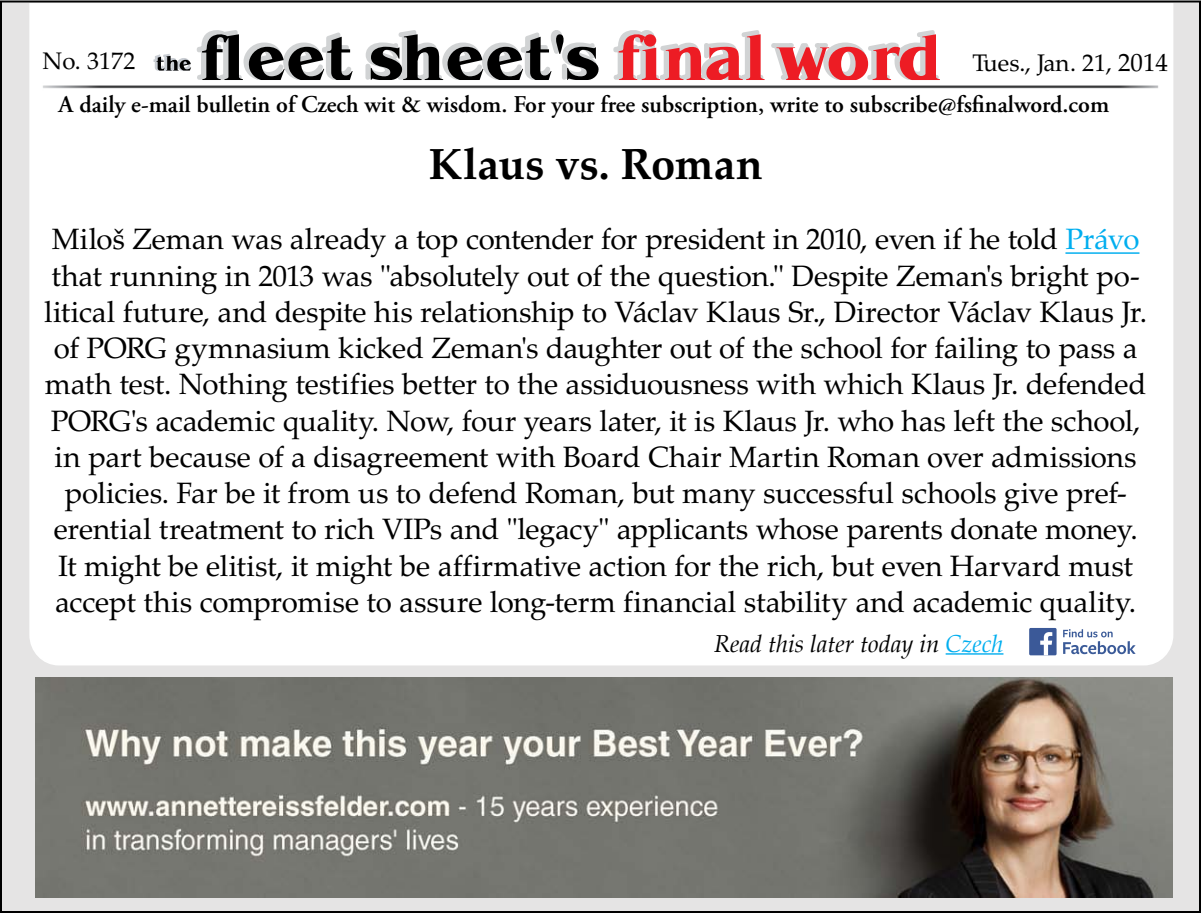
<style>
.page{position:relative;width:1201px;height:913px;background:#fff}
.page>*{position:absolute;margin:0;border:0;box-sizing:border-box;transform-origin:0 0}
.t1{font:700 43.6px "Palatino LTCE";letter-spacing:-.005em;color:#000}
.t2{font:29.4px/36.2px "Palatino LTCE";letter-spacing:-.01em;color:#000;text-align:center}
.t3{font:600 24px "Adobe Garamond Pro";color:#000}
.t4{font:italic 24px "Palatino";color:#000}
.t5{font:24px "Palatino LTCE";color:#000}
.s1{font-size:25px}
.s2{color:#00aeef}
</style>
<div class="page">
<div style="left:1px;top:1px;width:1198px;height:910px;background:#e5e4e4"></div>
<div style="left:28px;top:1px;width:1146px;height:665px;background:#fff"></div>
<img style="left:40px;top:83px;width:1120px;height:7px">
<svg style="left:153px;top:30px;width:446px;height:50px;background:#a3a3a4"></svg>
<svg style="left:611px;top:30px;width:328px;height:50px;background:#eda0a3"></svg>
<hr style="left:945px;top:653px;width:58px;height:1px;background:#00aeef">
<svg style="left:1062px;top:629px;width:73px;height:25px;background:#c8d1e2"></svg>
<div style="left:1028px;top:627px;width:28px;height:28px;background:#3b5998;border-radius:2px"></div>
<svg style="left:1040px;top:632px;width:12px;height:23px"></svg>
<hr style="left:1065px;top:252px;width:74px;height:2px;background:#00aeef">
<img style="left:36px;top:677px;width:1136px;height:219px">
<p class="t5" style="left:42px;top:47px;width:94px">No. 3172</p>
<p class="t5" style="left:972px;top:49px;width:197px">Tues., Jan. 21, <span class="s1">2014</span></p>
<p class="t3" style="left:59px;top:90px;width:1051px">A daily e-mail bulletin of Czech wit &amp; wisdom. For your free subscription, write to subscribe@fsfinalword.com</p>
<p class="t1" style="left:428px;top:138px;width:335px">Klaus vs. Roman</p>
<p class="t2" style="left:44px;top:222px;width:1104px">Miloš Zeman was already a top contender for president in 2010, even if he told <span class="s2">Právo </span>that running in 2013 was "absolutely out of the question." Despite Zeman's bright po&shy;litical future, and despite his relationship to Václav Klaus Sr., Director Václav Klaus Jr. of PORG gymnasium kicked Zeman's daughter out of the school for failing to pass a math test. Nothing testifies better to the assiduousness with which Klaus Jr. defended PORG's academic quality. Now, four years later, it is Klaus Jr. who has left the school, in part because of a disagreement with Board Chair Martin Roman over admissions policies. Far be it from us to defend Roman, but many successful schools give pref&shy;erential treatment to rich VIPs and "legacy" applicants whose parents donate money.<br>It might be elitist, it might be affirmative action for the rich, but even Harvard must accept this compromise to assure long-term financial stability and academic quality.</p>
<p class="t4" style="left:714px;top:624px;width:291px">Read this later today in <span class="s2">Czech</span></p>
</div>
